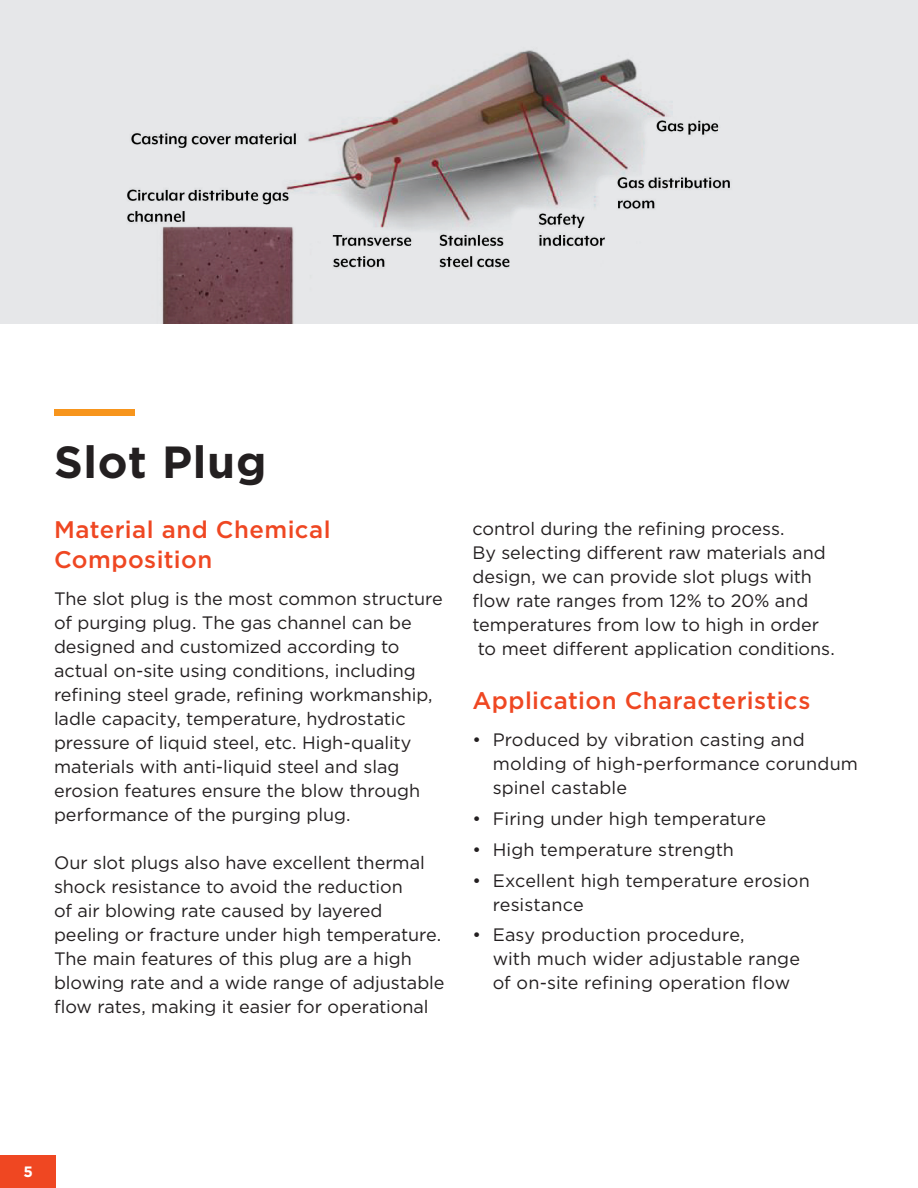
<style>
.page{position:relative;width:918px;height:1188px;background:#fff}
.page>*{position:absolute;margin:0;border:0;box-sizing:border-box;transform-origin:0 0}
.Headlines{font:700 45px "Gotham";letter-spacing:.015em;color:#231f20}
.Subheadlines{font:500 24px/30px "Gotham";letter-spacing:.02em;color:#ef4722}
.body_copy{font:18px/24px "Gotham";letter-spacing:-.005em;color:#231f20}
.t1{font:700 15px "Gotham";color:#fff}
</style>
<div class="page">
<div style="left:54px;top:409px;width:81px;height:7px;background:#f7951d"></div>
<div style="left:0;top:0;width:918px;height:324px;background:#e6e7e9"></div>
<img style="left:127px;top:50px;width:603px;height:274px">
<div style="left:0;top:1155px;width:56px;height:33px;background:#ef4722"></div>
<p class="Headlines" style="left:54px;top:432px;width:214px">Slot Plug</p>
<p class="Subheadlines" style="left:54px;top:514px;width:278px">Material and Chemical<br>Composition</p>
<p class="body_copy" style="left:54px;top:587px;width:390px">The slot plug is the most common structure of purging plug. The gas channel can be designed and customized according to actual on-site using conditions, including refining steel grade, refining workmanship, ladle capacity, temperature, hydrostatic pressure of liquid steel, etc. High-quality materials with anti-liquid steel and slag erosion features ensure the blow through performance of the purging plug.</p>
<p class="body_copy" style="left:54px;top:851px;width:389px">Our slot plugs also have excellent thermal shock resistance to avoid the reduction<br>of air blowing rate caused by layered peeling or fracture under high temperature.</p>
<p class="body_copy" style="left:54px;top:947px;width:392px">The main features of this plug are a high blowing rate and a wide range of adjustable flow rates, making it easier for operational</p>
<p class="body_copy" style="left:472px;top:516px;width:314px">control during the refining process.</p>
<p class="body_copy" style="left:472px;top:540px;width:355px">By selecting different raw materials and</p>
<p class="body_copy" style="left:472px;top:564px;width:341px">design, we can provide slot plugs with</p>
<p class="body_copy" style="left:472px;top:588px;width:337px">flow rate ranges from 12% to 20% and</p>
<p class="body_copy" style="left:472px;top:612px;width:348px">temperatures from low to high in order</p>
<p class="body_copy" style="left:478px;top:636px;width:358px">to meet different application conditions.</p>
<p class="Subheadlines" style="left:472px;top:685px;width:339px">Application Characteristics</p>
<p class="body_copy" style="left:493px;top:728px;width:367px;text-indent:-20px">• Produced by vibration casting and molding of high-performance corundum spinel castable</p>
<p class="body_copy" style="left:472px;top:806px;width:295px">• Firing under high temperature</p>
<p class="body_copy" style="left:472px;top:837px;width:263px">• High temperature strength</p>
<p class="body_copy" style="left:493px;top:868px;width:319px;text-indent:-20px">• Excellent high temperature erosion resistance</p>
<p class="body_copy" style="left:493px;top:923px;width:309px;text-indent:-20px">• Easy production procedure,<br>with much wider adjustable range of on-site refining operation flow</p>
<p class="t1" style="left:23px;top:1162px;width:11px">5</p>
</div>
